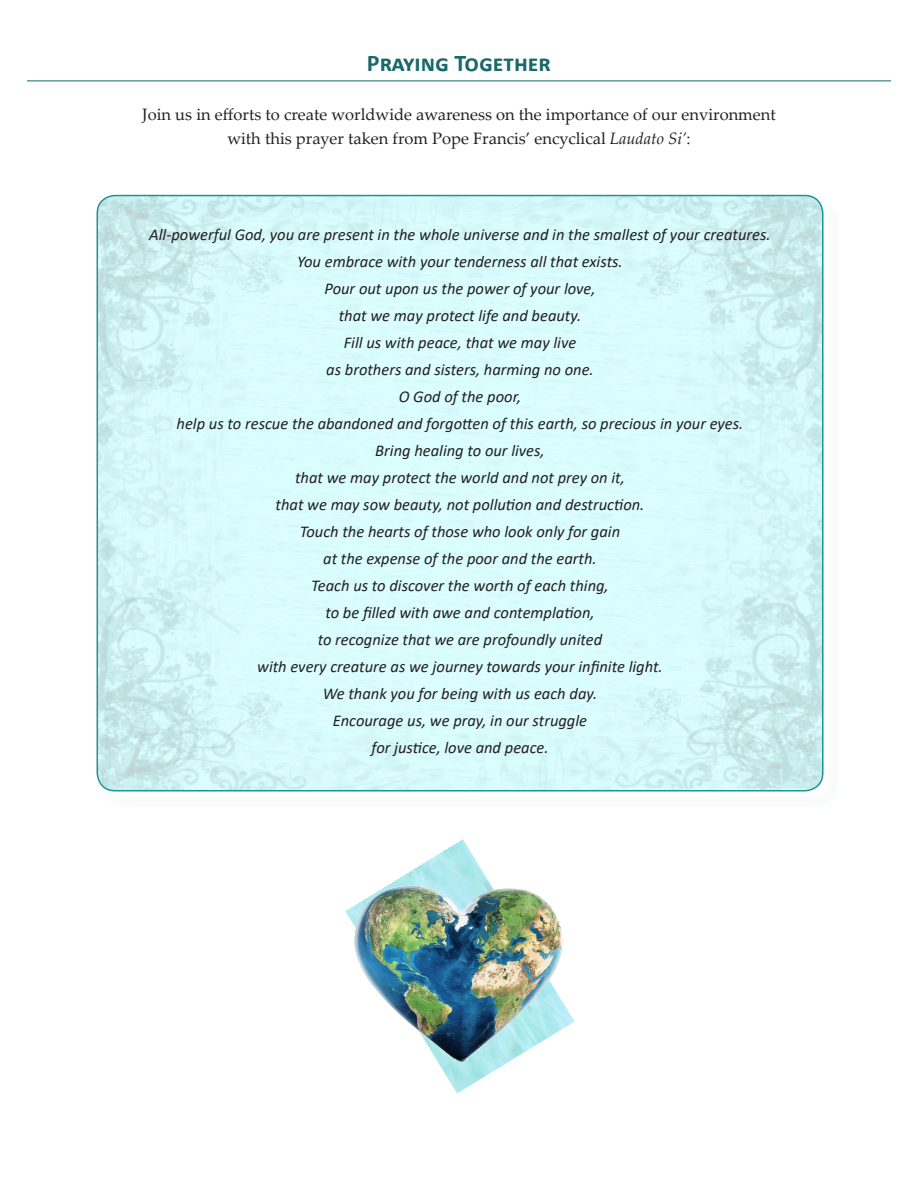
<style>
.page{position:relative;width:918px;height:1188px;background:#fff}
.page>*{position:absolute;margin:0;border:0;box-sizing:border-box;transform-origin:0 0}
.t1{font:700 24px "Calibri";color:#1b686a}
.t2{font:italic 16.5px "Calibri";color:#231f20}
.t3{font:16.5px/24px "Palatino Linotype";color:#231f20;text-align:center}
.s1{font-style:italic}
</style>
<div class="page">
<hr style="left:27px;top:81px;width:864px;height:1px;background:#14686a">
<div style="left:99px;top:197px;width:743px;height:613px;background:#1f9295;opacity:.2"></div>
<img style="left:345px;top:839px;width:230px;height:254px">
<img style="left:347px;top:878px;width:224px;height:190px">
<p class="t1" style="left:367px;top:46px;width:185px">Praying Together</p>
<p class="t3" style="left:142px;top:102px;width:635px">Join us in efforts to create worldwide awareness on the importance of our environment with this prayer taken from Pope Francis’ encyclical <span class="s1">Laudato Si’</span>:</p>
<p class="t2" style="left:149px;top:223px;width:623px">All-powerful God, you are present in the whole universe and in the smallest of your creatures.</p>
<p class="t2" style="left:297px;top:250px;width:327px">You embrace with your tenderness all that exists.</p>
<p class="t2" style="left:324px;top:277px;width:273px">Pour out upon us the power of your love,</p>
<p class="t2" style="left:339px;top:304px;width:244px">that we may protect life and beauty.</p>
<p class="t2" style="left:344px;top:331px;width:234px">Fill us with peace, that we may live</p>
<p class="t2" style="left:326px;top:358px;width:269px">as brothers and sisters, harming no one.</p>
<p class="t2" style="left:399px;top:385px;width:124px">O God of the poor,</p>
<p class="t2" style="left:177px;top:412px;width:568px">help us to rescue the abandoned and forgotten of this earth, so precious in your eyes.</p>
<p class="t2" style="left:375px;top:439px;width:171px">Bring healing to our lives,</p>
<p class="t2" style="left:295px;top:466px;width:331px">that we may protect the world and not prey on it,</p>
<p class="t2" style="left:276px;top:493px;width:370px">that we may sow beauty, not pollution and destruction.</p>
<p class="t2" style="left:300px;top:520px;width:322px">Touch the hearts of those who look only for gain</p>
<p class="t2" style="left:323px;top:547px;width:275px">at the expense of the poor and the earth.</p>
<p class="t2" style="left:311px;top:574px;width:299px">Teach us to discover the worth of each thing,</p>
<p class="t2" style="left:325px;top:601px;width:271px">to be filled with awe and contemplation,</p>
<p class="t2" style="left:318px;top:628px;width:286px">to recognize that we are profoundly united</p>
<p class="t2" style="left:257px;top:655px;width:407px">with every creature as we journey towards your infinite light.</p>
<p class="t2" style="left:323px;top:682px;width:276px">We thank you for being with us each day.</p>
<p class="t2" style="left:333px;top:709px;width:256px">Encourage us, we pray, in our struggle</p>
<p class="t2" style="left:372px;top:736px;width:178px">for justice, love and peace.</p>
</div>
